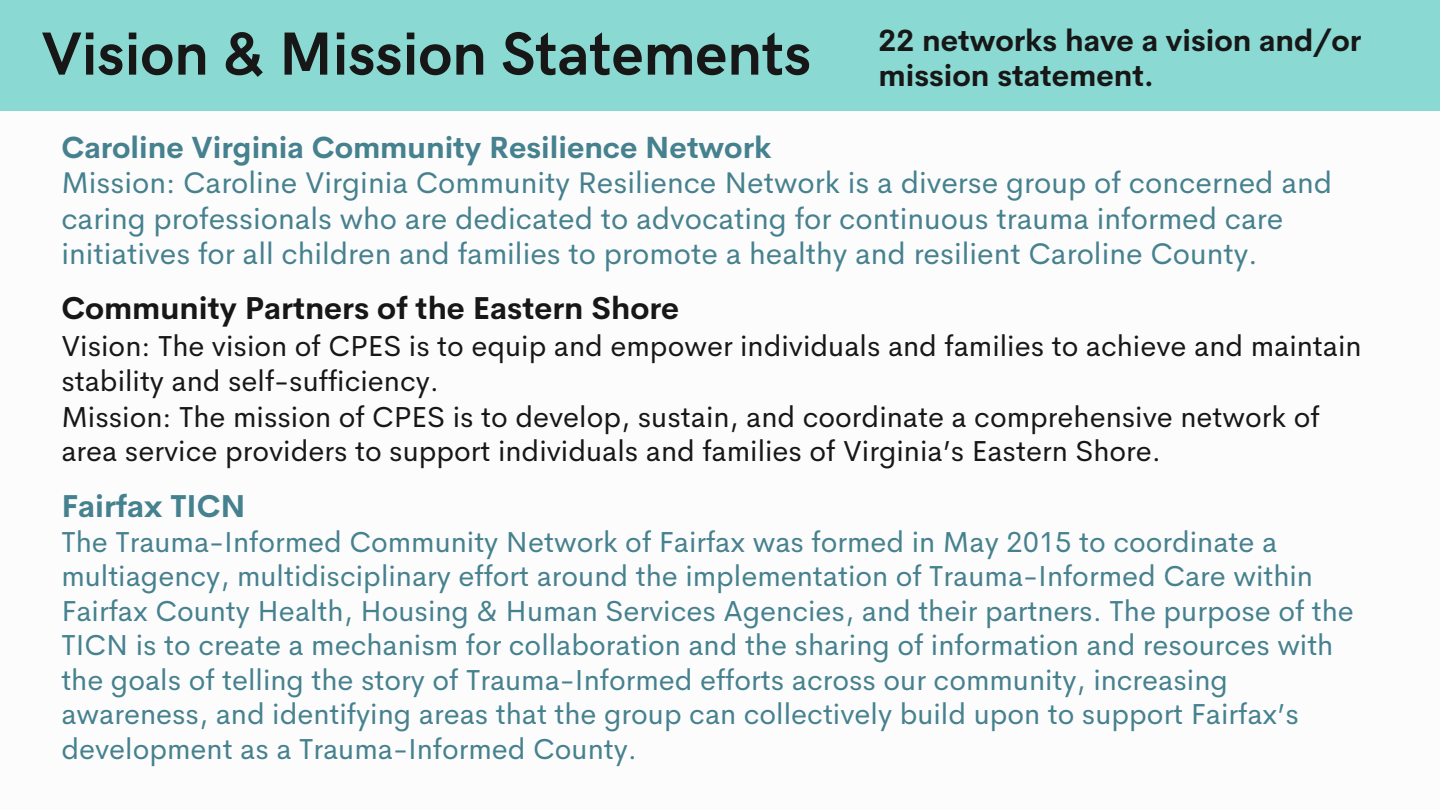
<style>
.page{position:relative;width:1440px;height:810px;background:#fff}
.page>*{position:absolute;margin:0;border:0;box-sizing:border-box;transform-origin:0 0}
.t1{font:700 61px "HK Grotesk";color:#171717}
.t2{font:700 31px "Cerebri Sans";color:#171717}
.t3{font:700 31px "Cerebri Sans";color:#45818e}
.t4{font:30px/35.2px "Cerebri Sans";color:#45818e}
.t5{font:700 30px/35.2px "Cerebri Sans";color:#171717}
.t6{font:700 30px "Cerebri Sans";color:#45818e}
.t7{font:29px/34.5px "Cerebri Sans";color:#45818e}
.t8{font:29px/34.5px "Cerebri Sans";color:#171717}
</style>
<div class="page">
<div style="left:0;top:0;width:1440px;height:111px;background:#8ad9d2"></div>
<p class="t1" style="left:42px;top:20px;width:771px">Vision &amp; Mission Statements</p>
<p class="t5" style="left:879px;top:23px;width:484px">22 networks have a vision and/or mission statement.</p>
<p class="t6" style="left:61px;top:128px;width:712px">Caroline Virginia Community Resilience Network</p>
<p class="t4" style="left:61px;top:165px;width:1272px">Mission: Caroline Virginia Community Resilience Network is a diverse group of concerned and caring professionals who are dedicated to advocating for continuous trauma informed care initiatives for all children and families to promote a healthy and resilient Caroline County.</p>
<p class="t2" style="left:61px;top:288px;width:619px">Community Partners of the Eastern Shore</p>
<p class="t8" style="left:61px;top:329px;width:1302px">Vision: The vision of CPES is to equip and empower individuals and families to achieve and maintain stability and self-sufficiency.</p>
<p class="t8" style="left:61px;top:399px;width:1260px">Mission: The mission of CPES is to develop, sustain, and coordinate a comprehensive network of area service providers to support individuals and families of Virginia’s Eastern Shore.</p>
<p class="t3" style="left:61px;top:486px;width:186px">Fairfax TICN</p>
<p class="t7" style="left:61px;top:525px;width:1294px">The Trauma-Informed Community Network of Fairfax was formed in May 2015 to coordinate a multiagency, multidisciplinary effort around the implementation of Trauma-Informed Care within Fairfax County Health, Housing &amp; Human Services Agencies, and their partners. The purpose of the TICN is to create a mechanism for collaboration and the sharing of information and resources with the goals of telling the story of Trauma-Informed efforts across our community, increasing awareness, and identifying areas that the group can collectively build upon to support Fairfax’s development as a Trauma-Informed County.</p>
</div>
